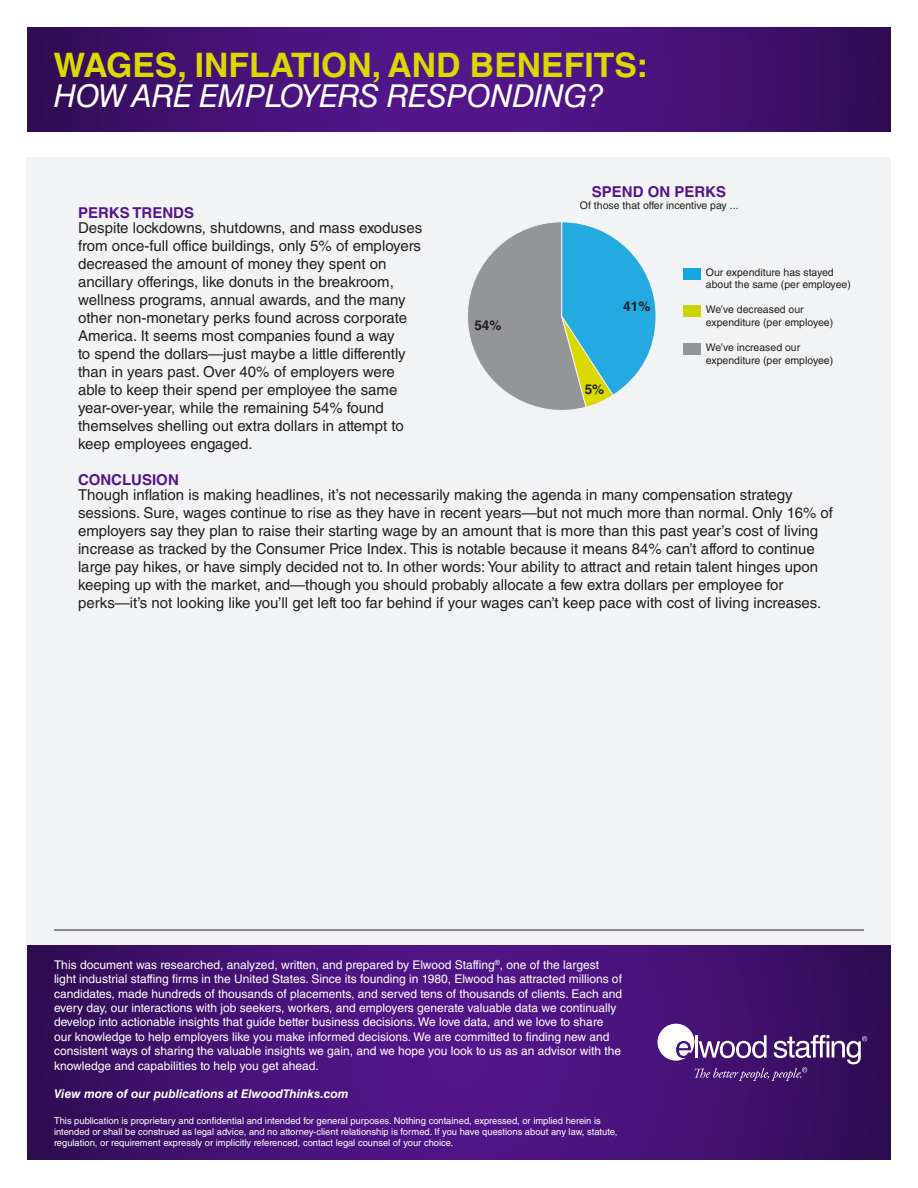
<style>
.page{position:relative;width:918px;height:1188px;background:#fff}
.page>*{position:absolute;margin:0;border:0;box-sizing:border-box;transform-origin:0 0}
.t1{font:700 33.75px "Helvetica LT Std";color:#dada00}
.t2{font:italic 31.5px "Helvetica LT Std";letter-spacing:-.03em;color:#fff}
.t3{font:15px/18px "Helvetica LT Std";color:#231f20}
.t4{font:700 15px "Helvetica LT Std";color:#53168b}
.t5{font:700 13.5px "Helvetica LT Std";color:#231f20}
.t6{font:12px/14.4px "Helvetica LT Std";color:#fff}
.t7{font:italic 700 12px "Helvetica LT Std";color:#fff}
.t8{font:10.5px/12.6px "Helvetica LT Std";color:#231f20}
.t9{font:9.3px/11.2px "Helvetica LT Std";color:#fff}
</style>
<div class="page">
<div style="left:26px;top:157px;width:864px;height:996px;background:#f2f3f4"></div>
<svg style="left:27px;top:945px;width:864px;height:215px;background:#441173"></svg>
<svg style="left:657px;top:1024px;width:210px;height:57px"></svg>
<hr style="left:54px;top:930px;width:810px;height:1px;background:#231f20">
<svg style="left:27px;top:27px;width:864px;height:105px;background:#441174"></svg>
<svg style="left:468px;top:221px;width:188px;height:189px"></svg>
<div style="left:683px;top:268px;width:17px;height:12px;background:#16a6df"></div>
<div style="left:683px;top:306px;width:17px;height:11px;background:#cdd300"></div>
<div style="left:683px;top:343px;width:17px;height:11px;background:#939598"></div>
<p class="t1" style="left:54px;top:44px;width:596px">WAGES, INFLATION, AND BENEFITS:</p>
<p class="t2" style="left:54px;top:77px;width:552px">HOW ARE EMPLOYERS RESPONDING?</p>
<p class="t4" style="left:592px;top:182px;width:136px">SPEND ON PERKS</p>
<p class="t8" style="left:580px;top:199px;width:160px">Of those that offer incentive pay ...</p>
<p class="t4" style="left:78px;top:203px;width:118px">PERKS TRENDS</p>
<p class="t3" style="left:78px;top:218px;width:346px">Despite lockdowns, shutdowns, and mass exoduses from once-full office buildings, only 5% of employers decreased the amount of money they spent on ancillary offerings, like donuts in the breakroom, wellness programs, annual awards, and the many other non-monetary perks found across corporate America. It seems most companies found a way<br>to spend the dollars—just maybe a little differently than in years past. Over 40% of employers were able to keep their spend per employee the same year-over-year, while the remaining 54% found themselves shelling out extra dollars in attempt to keep employees engaged.</p>
<p class="t4" style="left:78px;top:470px;width:102px">CONCLUSION</p>
<p class="t3" style="left:78px;top:485px;width:757px">Though inflation is making headlines, it’s not necessarily making the agenda in many compensation strategy sessions. Sure, wages continue to rise as they have in recent years—but not much more than normal. Only 16% of employers say they plan to raise their starting wage by an amount that is more than this past year’s cost of living increase as tracked by the Consumer Price Index. This is notable because it means 84% can’t afford to continue large pay hikes, or have simply decided not to. In other words: Your ability to attract and retain talent hinges upon keeping up with the market, and—though you should probably allocate a few extra dollars per employee for perks—it’s not looking like you’ll get left too far behind if your wages can’t keep pace with cost of living increases.</p>
<p class="t8" style="left:706px;top:266px;width:146px">Our expenditure has stayed about the same (per employee)</p>
<p class="t8" style="left:706px;top:303px;width:129px">We’ve decreased our expenditure (per employee)</p>
<p class="t8" style="left:706px;top:341px;width:129px">We’ve increased our expenditure (per employee)</p>
<p class="t5" style="left:623px;top:298px;width:29px">41%</p>
<p class="t5" style="left:474px;top:317px;width:29px">54%</p>
<p class="t5" style="left:585px;top:381px;width:21px">5%</p>
<p class="t6" style="left:54px;top:957px;width:570px">This document was researched, analyzed, written, and prepared by Elwood Staffing<sup>®</sup>, one of the largest light industrial staffing firms in the United States. Since its founding in 1980, Elwood has attracted millions of candidates, made hundreds of thousands of placements, and served tens of thousands of clients. Each and every day, our interactions with job seekers, workers, and employers generate valuable data we continually develop into actionable insights that guide better business decisions. We love data, and we love to share our knowledge to help employers like you make informed decisions. We are committed to finding new and consistent ways of sharing the valuable insights we gain, and we hope you look to us as an advisor with the knowledge and capabilities to help you get ahead.</p>
<p class="t7" style="left:54px;top:1087px;width:296px">View more of our publications at ElwoodThinks.com</p>
<p class="t9" style="left:54px;top:1115px;width:565px">This publication is proprietary and confidential and intended for general purposes. Nothing contained, expressed, or implied herein is intended or shall be construed as legal advice, and no attorney-client relationship is formed. If you have questions about any law, statute, regulation, or requirement expressly or implicitly referenced, contact legal counsel of your choice.</p>
</div>
